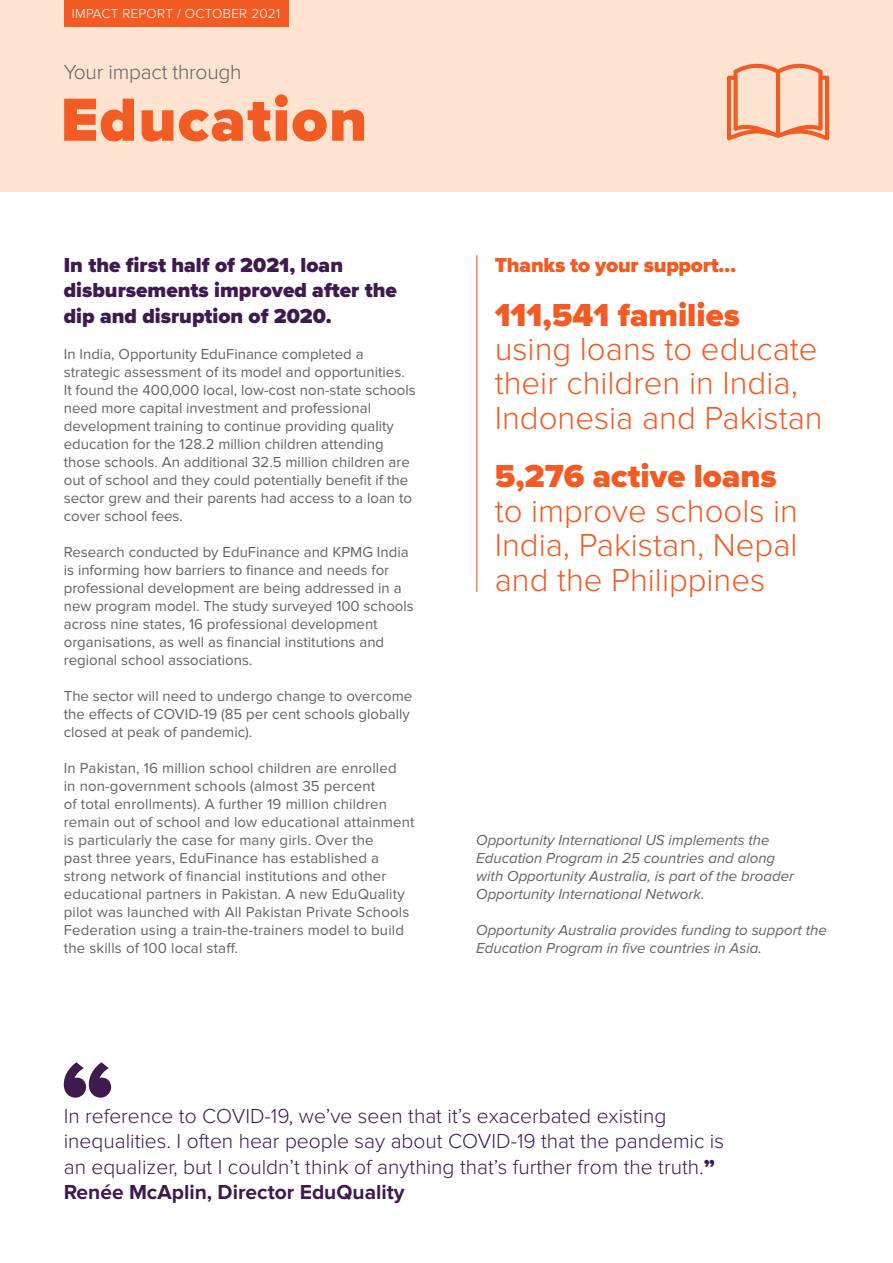
<style>
.page{position:relative;width:893px;height:1263px;background:#fff}
.page>*{position:absolute;margin:0;border:0;box-sizing:border-box;transform-origin:0 0}
.sub_head{font:900 63px "Proxima Nova";letter-spacing:.02em;color:#f25b23}
.figure_headline{font:300 33px/34.5px "Proxima Nova";color:#f25b23}
.sub_head-2{font:300 21px/25.5px "Proxima Nova";color:#3d1b4f}
.Body{font:900 21px/25.5px "Proxima Nova";color:#3d1b4f}
.Body-2{font:900 21px "Proxima Nova";letter-spacing:-.01em;color:#f25b23}
.Body-3{font:300 21px "Proxima Nova";letter-spacing:-.01em;color:#63635f}
.Body-4{font:15px/18px "Proxima Nova";color:#63635f}
.Body-5{font:italic 15px/18px "Proxima Nova";color:#63635f}
.Paragraph_Style_1{font:300 13.5px "Proxima Nova";letter-spacing:.02em;color:#fff}
.s1{font-weight:900}
.s2{font-weight:700}
</style>
<div class="page">
<div style="left:0;top:0;width:893px;height:191px;background:#fee3d1"></div>
<div style="left:64px;top:0;width:224px;height:26px;background:#f25b23"></div>
<hr style="left:476px;top:255px;width:1px;height:337px;background:#f25b23">
<svg style="left:727px;top:64px;width:102px;height:76px"></svg>
<svg style="left:64px;top:1062px;width:47px;height:36px"></svg>
<p class="Paragraph_Style_1" style="left:72px;top:6px;width:210px">IMPACT REPORT / OCTOBER 2021</p>
<p class="Body-3" style="left:64px;top:60px;width:179px">Your impact through</p>
<p class="sub_head" style="left:61px;top:73px;width:308px">Education</p>
<p class="Body" style="left:64px;top:252px;width:335px">In the first half of 2021, loan disbursements improved after the dip and disruption of 2020.</p>
<p class="Body-4" style="left:64px;top:345px;width:353px">In India, Opportunity EduFinance completed a strategic assessment of its model and opportunities.<br>It found the 400,000 local, low-cost non-state schools need more capital investment and professional development training to continue providing quality education for the 128.2 million children attending those schools. An additional 32.5 million children are out of school and they could potentially benefit if the sector grew and their parents had access to a loan to cover school fees.</p>
<p class="Body-4" style="left:64px;top:543px;width:352px">Research conducted by EduFinance and KPMG India is informing how barriers to finance and needs for professional development are being addressed in a new program model. The study surveyed 100 schools across nine states, 16 professional development organisations, as well as financial institutions and regional school associations.</p>
<p class="Body-4" style="left:64px;top:687px;width:350px">The sector will need to undergo change to overcome the effects of COVID-19 (85 per cent schools globally closed at peak of pandemic).</p>
<p class="Body-4" style="left:64px;top:759px;width:352px">In Pakistan, 16 million school children are enrolled<br>in non-government schools (almost 35 percent<br>of total enrollments). A further 19 million children remain out of school and low educational attainment is particularly the case for many girls. Over the<br>past three years, EduFinance has established a strong network of financial institutions and other educational partners in Pakistan. A new EduQuality pilot was launched with All Pakistan Private Schools Federation using a train-the-trainers model to build the skills of 100 local staff.</p>
<p class="Body-2" style="left:495px;top:249px;width:243px">Thanks to your support…</p>
<p class="figure_headline" style="left:495px;top:298px;width:330px"><span class="s1">111,541 families </span>using loans to educate their children in India,<br>Indonesia and Pakistan</p>
<p class="figure_headline" style="left:495px;top:459px;width:305px"><span class="s1">5,276 active loans </span>to improve schools in<br>India, Pakistan, Nepal and the Philippines</p>
<p class="Body-5" style="left:476px;top:832px;width:319px">Opportunity International US implements the Education Program in 25 countries and along with Opportunity Australia, is part of the broader Opportunity International Network.</p>
<p class="Body-5" style="left:476px;top:922px;width:352px">Opportunity Australia provides funding to support the<br>Education Program in five countries in Asia.</p>
<p class="sub_head-2" style="left:64px;top:1103px;width:662px">In reference to COVID-19, we’ve seen that it’s exacerbated existing inequalities. I often hear people say about COVID-19 that the pandemic is an equalizer, but I couldn’t think of anything that’s further from the truth.<span class="s1">” </span><span class="s2">Renée McAplin, Director EduQuality</span></p>
</div>
